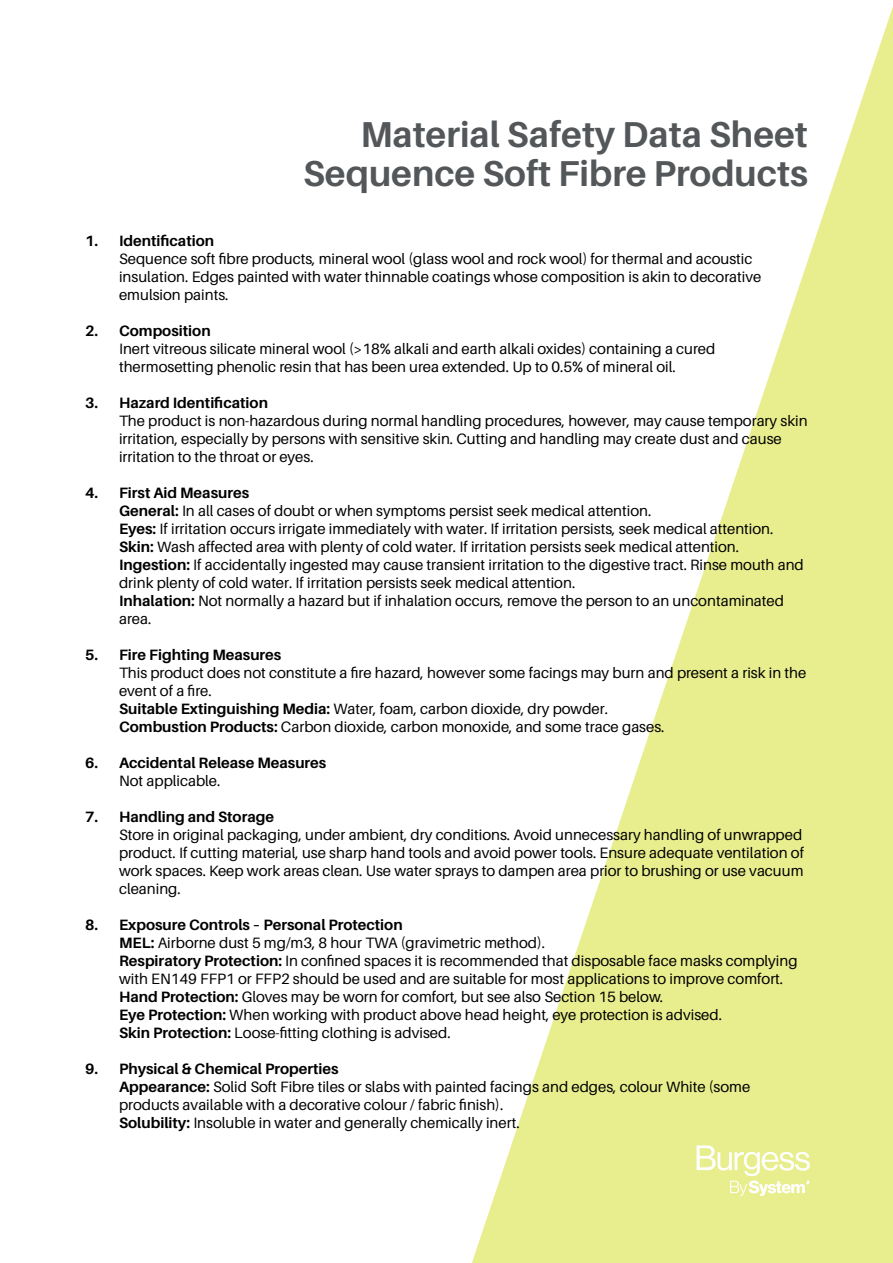
<style>
.page{position:relative;width:893px;height:1263px;background:#fff}
.page>*{position:absolute;margin:0;border:0;box-sizing:border-box;transform-origin:0 0}
.t1{font:700 36px/39px "Aileron";color:#53575a;text-align:right}
.t2{font:15px/18px "Aileron";color:#000}
.t3{font:700 15px "Aileron";color:#000}
.s1{font-weight:700}
</style>
<div class="page">
<svg style="left:472px;top:7px;width:421px;height:1256px"></svg>
<svg style="left:697px;top:1145px;width:113px;height:51px"></svg>
<h1 class="t1" style="left:303px;top:115px;width:506px">Material Safety Data Sheet<br>Sequence Soft Fibre Products</h1>
<p class="t3" style="left:85px;top:232px;width:131px">1. Identification</p>
<p class="t2" style="left:119px;top:250px;width:644px">Sequence soft fibre products, mineral wool (glass wool and rock wool) for thermal and acoustic insulation. Edges painted with water thinnable coatings whose composition is akin to decorative emulsion paints.</p>
<p class="t3" style="left:85px;top:322px;width:127px">2. Composition</p>
<p class="t2" style="left:119px;top:340px;width:598px">Inert vitreous silicate mineral wool (&gt;18% alkali and earth alkali oxides) containing a cured thermosetting phenolic resin that has been urea extended. Up to 0.5% of mineral oil.</p>
<p class="t3" style="left:85px;top:394px;width:184px">3. Hazard Identification</p>
<p class="t2" style="left:119px;top:412px;width:690px">The product is non-hazardous during normal handling procedures, however, may cause temporary skin irritation, especially by persons with sensitive skin. Cutting and handling may create dust and cause irritation to the throat or eyes.</p>
<p class="t2" style="left:119px;top:484px;width:686px;text-indent:-34px"><span class="s1">4. First Aid Measures<br>General:</span> In all cases of doubt or when symptoms persist seek medical attention.<br><span class="s1">Eyes:</span> If irritation occurs irrigate immediately with water. If irritation persists, seek medical attention.<br><span class="s1">Skin:</span> Wash affected area with plenty of cold water. If irritation persists seek medical attention.<br><span class="s1">Ingestion:</span> If accidentally ingested may cause transient irritation to the digestive tract. Rinse mouth and drink plenty of cold water. If irritation persists seek medical attention.<br><span class="s1">Inhalation:</span> Not normally a hazard but if inhalation occurs, remove the person to an uncontaminated area.</p>
<p class="t3" style="left:85px;top:646px;width:198px">5. Fire Fighting Measures</p>
<p class="t2" style="left:119px;top:664px;width:689px">This product does not constitute a fire hazard, however some facings may burn and present a risk in the event of a fire.<br><span class="s1">Suitable Extinguishing Media:</span> Water, foam, carbon dioxide, dry powder.<br><span class="s1">Combustion Products:</span> Carbon dioxide, carbon monoxide, and some trace gases.</p>
<p class="t3" style="left:85px;top:754px;width:243px">6. Accidental Release Measures</p>
<p class="t2" style="left:119px;top:772px;width:103px">Not applicable.</p>
<p class="t3" style="left:85px;top:808px;width:191px">7. Handling and Storage</p>
<p class="t2" style="left:119px;top:826px;width:686px;text-align:justify">Store in original packaging, under ambient, dry conditions. Avoid unnecessary handling of unwrapped product. If cutting material, use sharp hand tools and avoid power tools. Ensure adequate ventilation of work spaces. Keep work areas clean. Use water sprays to dampen area prior to brushing or use vacuum cleaning.</p>
<p class="t2" style="left:119px;top:916px;width:680px;text-indent:-34px"><span class="s1">8. Exposure Controls – Personal Protection<br>MEL:</span> Airborne dust 5 mg/m3, 8 hour TWA (gravimetric method).<br><span class="s1">Respiratory Protection:</span> In confined spaces it is recommended that disposable face masks complying with EN149 FFP1 or FFP2 should be used and are suitable for most applications to improve comfort.<br><span class="s1">Hand Protection:</span> Gloves may be worn for comfort, but see also Section 15 below.<br><span class="s1">Eye Protection:</span> When working with product above head height, eye protection is advised.<br><span class="s1">Skin Protection:</span> Loose-fitting clothing is advised.</p>
<p class="t2" style="left:119px;top:1060px;width:633px;text-indent:-34px"><span class="s1">9. Physical &amp; Chemical Properties<br>Appearance:</span> Solid Soft Fibre tiles or slabs with painted facings and edges, colour White (some products available with a decorative colour / fabric finish).<br><span class="s1">Solubility:</span> Insoluble in water and generally chemically inert.</p>
</div>
